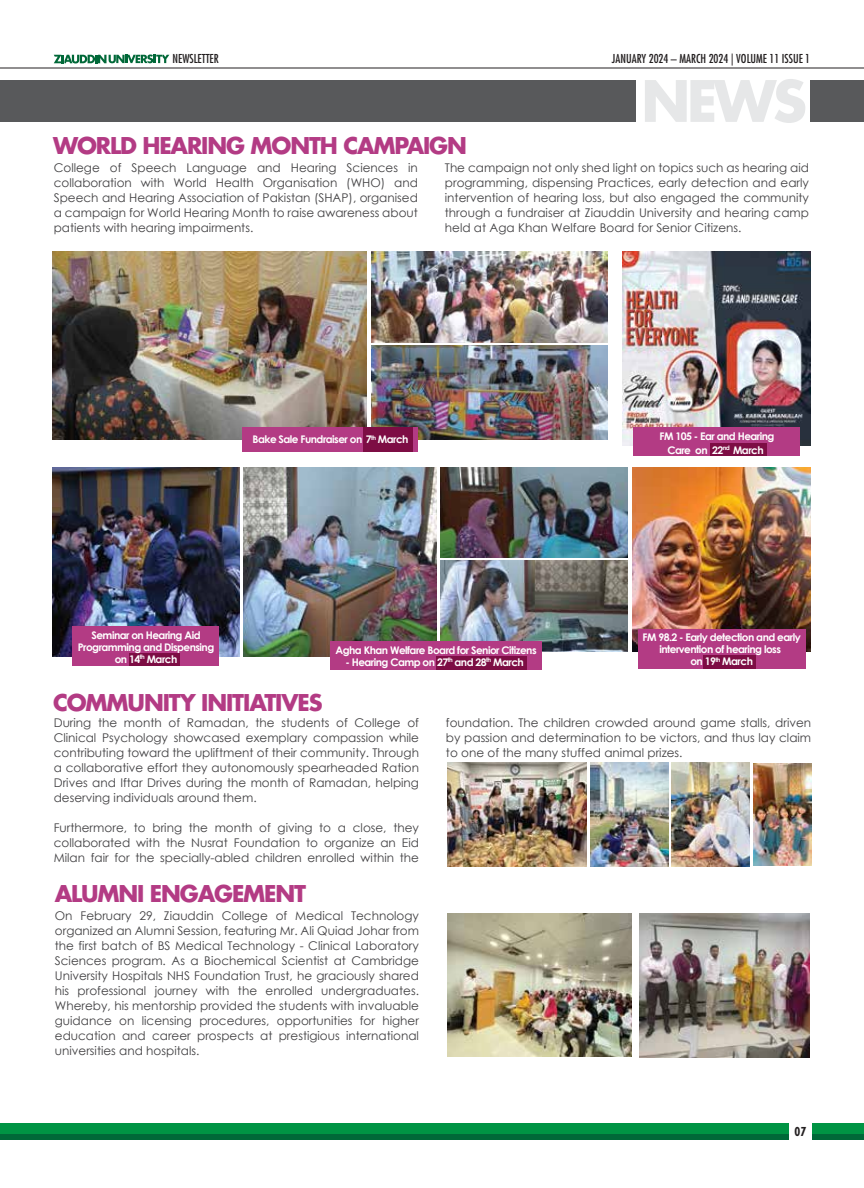
<style>
.page{position:relative;width:864px;height:1188px;background:#fff}
.page>*{position:absolute;margin:0;border:0;box-sizing:border-box;transform-origin:0 0}
.t1{font:700 55.5px "Futura Std";color:#e6e7e8}
.t2{font:700 22.5px "Futura Std";letter-spacing:-.05em;color:#b33b84}
.t3{font:12px/15px "Century Gothic";color:#414042;text-align:justify}
.t4{font:condensed 12px "Futura Std";color:#231f20}
.t5{font:700 condensed 12px "Futura Std";color:#231f20}
.t6{font:700 10.5px/12px "Century Gothic";letter-spacing:-.05em;color:#fff;text-align:center}
</style>
<div class="page">
<hr style="left:0;top:68px;width:864px;height:1px;background:#231f20">
<div style="left:810px;top:80px;width:54px;height:42px;background:#58595b"></div>
<div style="left:0;top:80px;width:636px;height:42px;background:#58595b"></div>
<svg style="left:54px;top:54px;width:115px;height:10px"></svg>
<img style="left:633px;top:468px;width:177px;height:184px">
<img style="left:53px;top:468px;width:186px;height:189px">
<div style="left:73px;top:627px;width:146px;height:39px;background:#b33b84"></div>
<div style="left:129px;top:654px;width:51px;height:12px;background:#7d0d44"></div>
<div style="left:638px;top:630px;width:167px;height:39px;background:#b33b84"></div>
<div style="left:703px;top:656px;width:52px;height:13px;background:#7d0d44"></div>
<img style="left:244px;top:468px;width:192px;height:189px">
<img style="left:440px;top:561px;width:188px;height:90px">
<img style="left:440px;top:468px;width:188px;height:89px">
<div style="left:330px;top:642px;width:212px;height:28px;background:#b33b84"></div>
<div style="left:436px;top:656px;width:91px;height:14px;background:#7d0d44"></div>
<img style="left:447px;top:762px;width:140px;height:105px">
<img style="left:672px;top:762px;width:78px;height:105px">
<img style="left:590px;top:762px;width:79px;height:105px">
<img style="left:754px;top:763px;width:57px;height:103px">
<img style="left:447px;top:913px;width:184px;height:144px">
<img style="left:640px;top:914px;width:169px;height:143px">
<img style="left:53px;top:251px;width:314px;height:188px">
<img style="left:371px;top:251px;width:236px;height:91px">
<img style="left:371px;top:345px;width:236px;height:94px">
<div style="left:242px;top:427px;width:176px;height:25px;background:#b33b84"></div>
<div style="left:363px;top:427px;width:50px;height:25px;background:#7d0d44"></div>
<img style="left:623px;top:251px;width:187px;height:195px">
<div style="left:633px;top:427px;width:167px;height:29px;background:#b33b84"></div>
<div style="left:710px;top:443px;width:56px;height:13px;background:#7d0d44"></div>
<div style="left:0;top:1123px;width:864px;height:17px;background:#009444"></div>
<div style="left:0;top:1134px;width:864px;height:6px;background:#006838"></div>
<div style="left:790px;top:1113px;width:22px;height:35px;background:#fff"></div>
<p class="t4" style="left:173px;top:52px;width:48px">NEWSLETTER</p>
<p class="t4" style="left:612px;top:52px;width:200px">JANUARY 2024 – MARCH 2024 | VOLUME 11 ISSUE 1</p>
<h1 class="t1" style="left:641px;top:64px;width:167px">NEWS</h1>
<h2 class="t2" style="left:53px;top:131px;width:415px">WORLD HEARING MONTH CAMPAIGN</h2>
<p class="t3" style="left:54px;top:159px;width:366px">College of Speech Language and Hearing Sciences in collaboration with World Health Organisation (WHO) and Speech and Hearing Association of Pakistan (SHAP), organised a campaign for World Hearing Month to raise awareness about patients with hearing impairments.</p>
<p class="t3" style="left:445px;top:159px;width:366px">The campaign not only shed light on topics such as hearing aid programming, dispensing Practices, early detection and early intervention of hearing loss, but also engaged the community through a fundraiser at Ziauddin University and hearing camp held at Aga Khan Welfare Board for Senior Citizens.</p>
<p class="t6" style="left:253px;top:433px;width:158px">Bake Sale Fundraiser on 7<sup>th</sup> March</p>
<p class="t6" style="left:660px;top:429px;width:116px;line-height:13.8px">FM 105 - Ear and Hearing<br>Care on 22<sup>nd</sup> March</p>
<p class="t6" style="left:78px;top:629px;width:138px">Seminar on Hearing Aid<br>Programming and Dispensing on 14<sup>th</sup> March</p>
<p class="t6" style="left:643px;top:631px;width:160px">FM 98.2 - Early detection and early intervention of hearing loss<br>on 19<sup>th</sup> March</p>
<p class="t6" style="left:336px;top:643px;width:203px">Agha Khan Welfare Board for Senior Citizens</p>
<p class="t6" style="left:345px;top:655px;width:180px">- Hearing Camp on 27<sup>th</sup> and 28<sup>th</sup> March</p>
<h2 class="t2" style="left:53px;top:687px;width:271px">COMMUNITY INITIATIVES</h2>
<p class="t3" style="left:54px;top:715px;width:367px">During the month of Ramadan, the students of College of Clinical Psychology showcased exemplary compassion while contributing toward the upliftment of their community. Through a collaborative effort they autonomously spearheaded Ration Drives and Iftar Drives during the month of Ramadan, helping deserving individuals around them.</p>
<p class="t3" style="left:54px;top:820px;width:367px">Furthermore, to bring the month of giving to a close, they collaborated with the Nusrat Foundation to organize an Eid Milan fair for the specially-abled children enrolled within the</p>
<h2 class="t2" style="left:55px;top:878px;width:253px">ALUMNI ENGAGEMENT</h2>
<p class="t3" style="left:55px;top:908px;width:366px">On February 29, Ziauddin College of Medical Technology organized an Alumni Session, featuring Mr. Ali Quiad Johar from the first batch of BS Medical Technology - Clinical Laboratory Sciences program. As a Biochemical Scientist at Cambridge University Hospitals NHS Foundation Trust, he graciously shared his professional journey with the enrolled undergraduates.<br>Whereby, his mentorship provided the students with invaluable guidance on licensing procedures, opportunities for higher education and career prospects at prestigious international universities and hospitals.</p>
<p class="t3" style="left:446px;top:715px;width:367px">foundation. The children crowded around game stalls, driven by passion and determination to be victors, and thus lay claim to one of the many stuffed animal prizes.</p>
<p class="t5" style="left:795px;top:1125px;width:13px">07</p>
</div>
